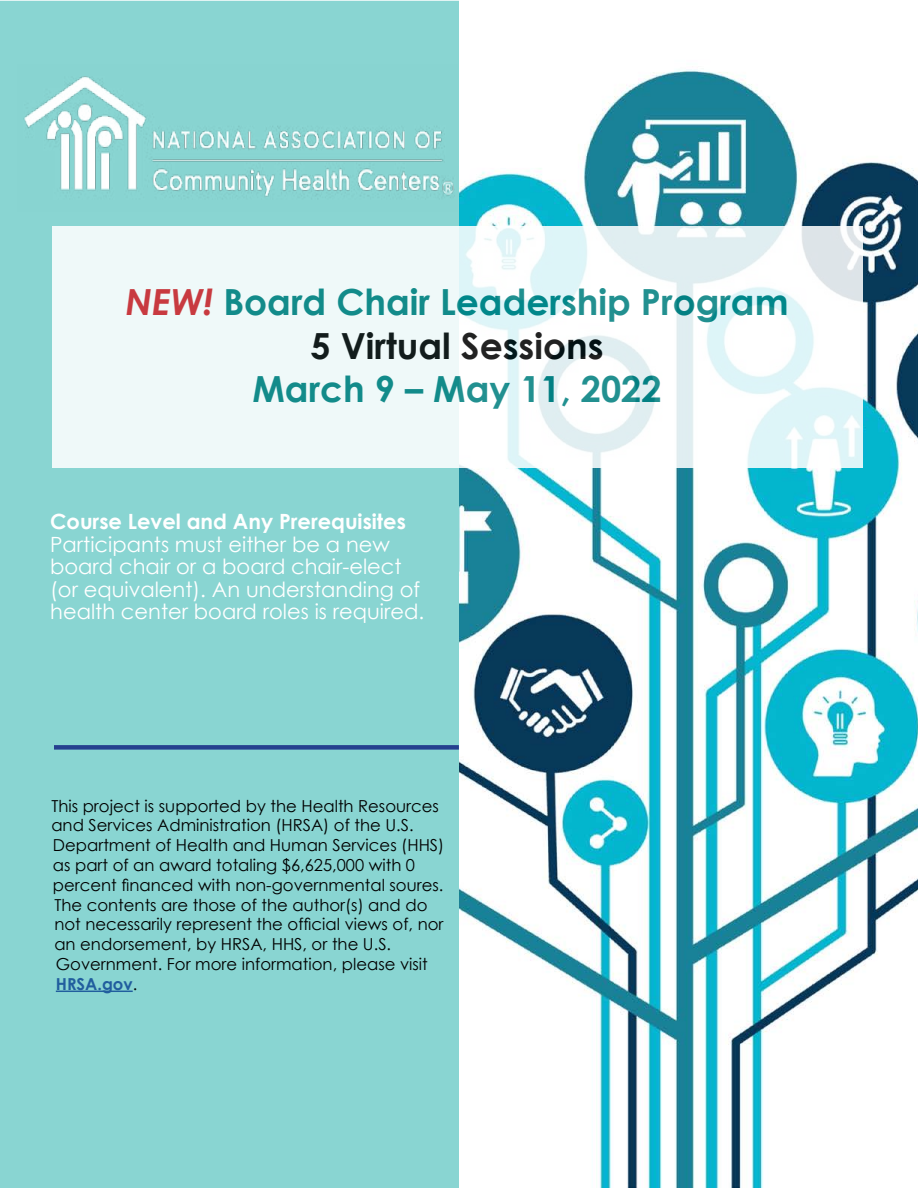
<style>
.page{position:relative;width:918px;height:1188px;background:#fff}
.page>*{position:absolute;margin:0;border:0;box-sizing:border-box;transform-origin:0 0}
.t1{font:700 36px/43.2px "Century Gothic";color:#008080;text-align:center}
.t2{font:21px/22.5px "Century Gothic";color:#fff}
.t3{font:700 21px "Century Gothic";color:#fff}
.t4{font:16.5px/19.8px "Century Gothic";color:#000}
.s1{font-style:italic;color:#d2232a}
.s2{color:#000}
.s3{font-weight:700;color:#215e9e}
</style>
<div class="page">
<div style="left:1px;top:2px;width:457px;height:1186px;background:#89d5d2"></div>
<img style="left:460px;top:69px;width:458px;height:1118px">
<svg style="left:52px;top:227px;width:810px;height:241px;fill:#eff9f9"></svg>
<img style="left:24px;top:76px;width:430px;height:122px">
<hr style="left:56px;top:991px;width:77px;height:1px;background:#215e9e">
<div style="left:54px;top:745px;width:405px;height:5px;background:#25408f"></div>
<h1 class="t1" style="left:126px;top:279px;width:665px"><span class="s1">NEW!</span> Board Chair Leadership Program<br><span class="s2">5 Virtual Sessions</span></h1>
<h1 class="t1" style="left:253px;top:366px;width:410px">March 9 – May 11, 2022</h1>
<p class="t3" style="left:50px;top:506px;width:357px">Course Level and Any Prerequisites</p>
<p class="t2" style="left:50px;top:533px;width:376px">Participants must either be a new board chair or a board chair-elect (or equivalent). An understanding of health center board roles is required.</p>
<p class="t4" style="left:51px;top:795px;width:394px">This project is supported by the Health Resources and Services Administration (HRSA) of the U.S.<br>Department of Health and Human Services (HHS) as part of an award totaling $6,625,000 with 0 percent financed with non-governmental soures.<br>The contents are those of the author(s) and do not necessarily represent the official views of, nor an endorsement, by HRSA, HHS, or the U.S.<br>Government. For more information, please visit <span class="s3">HRSA.gov</span>.</p>
</div>
